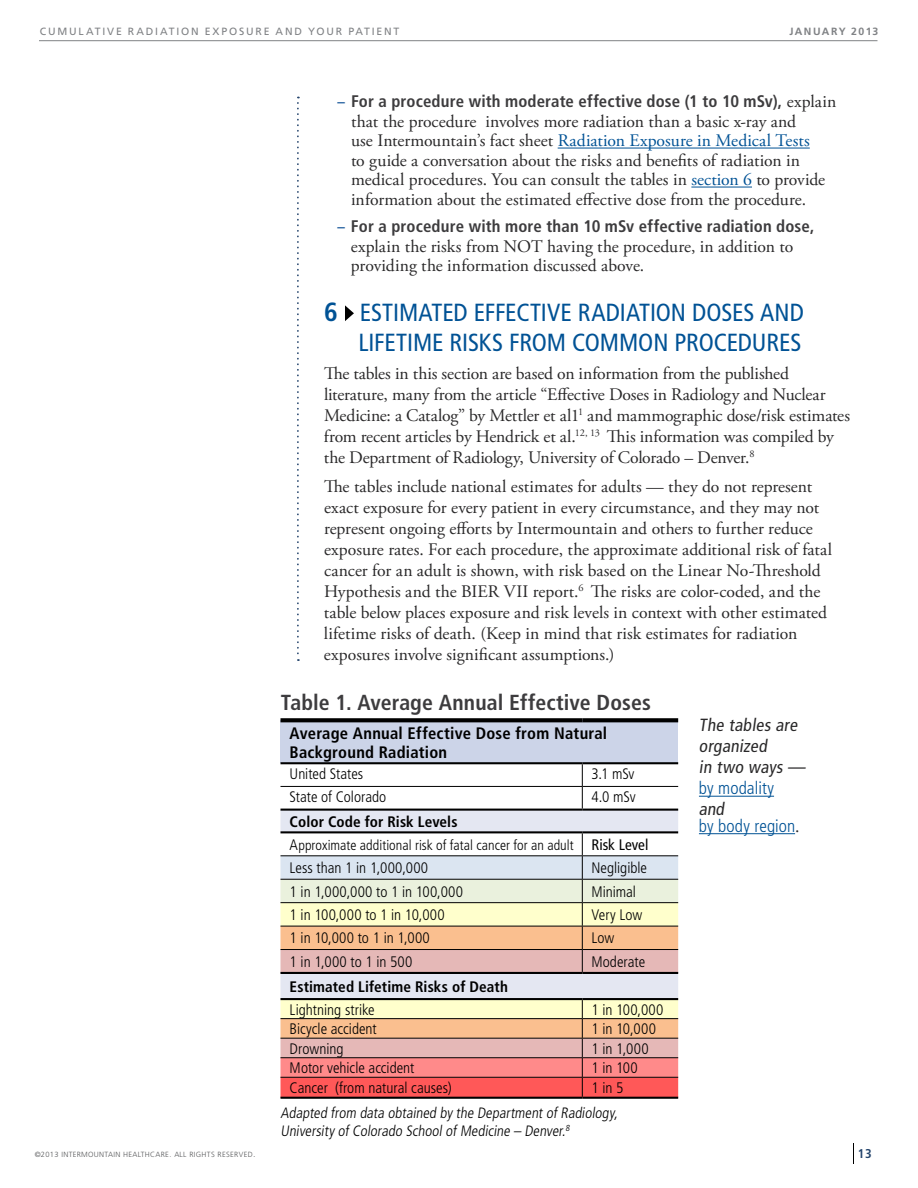
<style>
.page{position:relative;width:918px;height:1188px;background:#fff}
.page>*{position:absolute;margin:0;border:0;box-sizing:border-box;transform-origin:0 0}
.t1{font:condensed 24.75px/30px "Frutiger LT Std";letter-spacing:-.005em;color:#005295;text-align:right}
.t2{font:700 condensed 21.75px "Frutiger LT Std";letter-spacing:.005em;color:#3d3c3e}
.t3{font:17.7px/21px "Adobe Garamond Pro";color:#292829}
.t4{font:condensed 17.7px/21px "Frutiger LT Std";color:#292829}
.t5{font:300 condensed 17.7px/16.5px "Frutiger LT Std";letter-spacing:.005em;color:#005295}
.t6{font:700 condensed 16.8px "Frutiger LT Std";letter-spacing:.01em;color:#3d3c3e}
.t7{font:700 condensed 16.65px/18.8px "Frutiger LT Std";letter-spacing:.015em;color:#000}
.t8{font:300 condensed 15.15px "Frutiger LT Std";color:#000}
.t9{font:700 condensed 15.15px "Frutiger LT Std";letter-spacing:.01em;color:#000}
.t10{font:300 condensed 15px/18px "Frutiger LT Std";color:#000}
.t11{font:300 condensed 14.1px "Frutiger LT Std";letter-spacing:.005em;color:#000}
.t12{font:700 condensed 12.75px "Frutiger LT Std";color:#24446c}
.t13{font:10.5px "Frutiger LT Std";letter-spacing:.175em;color:#808285}
.t14{font:700 10.5px "Frutiger LT Std";letter-spacing:.13em;color:#808285}
.t15{font:300 7.5px "Frutiger LT Std";letter-spacing:.04em;color:#58595b}
.s1{font-size:15px;color:#2f68a4}
.s2{font-family:"Adobe Garamond Pro";font-weight:400;font-stretch:normal;font-size:17.7px;color:#292829}
.s3{color:#005295}
.s4{font-weight:700;font-size:26.25px}
.s5{font-size:15.15px}
.s6{font-weight:400;font-size:15.15px}
.s7{font-weight:400;color:#292829}
.s8{font-family:"Adobe Garamond Pro";font-weight:400;font-stretch:normal;color:#292829}
.s9{font-size:9px}
</style>
<div class="page">
<hr style="left:39px;top:40px;width:839px;height:1px;background:#808285">
<svg style="left:853px;top:1144px;width:1px;height:20px"></svg>
<svg style="left:297px;top:97px;width:2px;height:564px"></svg>
<hr style="left:558px;top:148px;width:252px;height:1px;background:#005295">
<hr style="left:691px;top:187px;width:61px;height:1px;background:#005295">
<svg style="left:345px;top:305px;width:9px;height:16px"></svg>
<div style="left:280px;top:720px;width:398px;height:43px;background:#ccd4e8"></div>
<div style="left:280px;top:811px;width:398px;height:20px;background:#e4e7f2"></div>
<hr style="left:280px;top:762px;width:302px;height:2px;background:#000">
<hr style="left:582px;top:762px;width:96px;height:2px;background:#000">
<hr style="left:582px;top:809px;width:96px;height:2px;background:#000">
<hr style="left:280px;top:809px;width:302px;height:2px;background:#000">
<hr style="left:280px;top:831px;width:302px;height:2px;background:#000">
<hr style="left:582px;top:831px;width:96px;height:2px;background:#000">
<svg style="left:280px;top:718px;width:302px;height:4px"></svg>
<svg style="left:582px;top:718px;width:96px;height:4px"></svg>
<hr style="left:280px;top:1097px;width:302px;height:2px;background:#000">
<hr style="left:582px;top:1097px;width:96px;height:2px;background:#000">
<hr style="left:280px;top:786px;width:302px;height:1px;background:#000">
<hr style="left:582px;top:786px;width:96px;height:1px;background:#000">
<svg style="left:582px;top:764px;width:1px;height:45px"></svg>
<svg style="left:280px;top:833px;width:398px;height:265px;background:#e3c1b2"></svg>
<hr style="left:699px;top:796px;width:75px;height:1px;background:#005295">
<hr style="left:699px;top:833px;width:96px;height:1px;background:#005295">
<p class="t13" style="left:40px;top:25px;width:361px">CUMULATIVE RADIATION EXPOSURE AND YOUR PATIENT</p>
<p class="t14" style="left:789px;top:25px;width:91px">JANUARY 2013</p>
<p class="t6" style="left:338px;top:91px;width:500px"><span class="s1">–</span> For a procedure with moderate effective dose (1 to 10 mSv), <span class="s2">explain</span></p>
<p class="t3" style="left:351px;top:112px;width:476px;line-height:19.5px">that the procedure involves more radiation than a basic x-ray and<br>use Intermountain’s fact sheet <span class="s3">Radiation Exposure in Medical Tests </span>to guide a conversation about the risks and benefits of radiation in medical procedures. You can consult the tables in <span class="s3">section 6</span> to provide information about the estimated effective dose from the procedure.</p>
<p class="t6" style="left:337px;top:217px;width:478px"><span class="s1">–</span> For a procedure with more than 10 mSv effective radiation dose,</p>
<p class="t3" style="left:351px;top:237px;width:444px;line-height:19.5px">explain the risks from NOT having the procedure, in addition to providing the information discussed above.</p>
<h1 class="t1" style="left:324px;top:298px;width:482px"><span class="s4">6</span> ESTIMATED EFFECTIVE RADIATION DOSES AND<br>LIFETIME RISKS FROM COMMON PROCEDURES</h1>
<p class="t3" style="left:324px;top:363px;width:528px">The tables in this section are based on information from the published literature, many from the article “Effective Doses in Radiology and Nuclear Medicine: a Catalog” by Mettler et al1<sup>1</sup> and mammographic dose/risk estimates from recent articles by Hendrick et al.<sup>12,</sup> <sup>13</sup> This information was compiled by the Department of Radiology, University of Colorado – Denver.<sup>8</sup></p>
<p class="t3" style="left:324px;top:477px;width:510px">The tables include national estimates for adults — they do not represent exact exposure for every patient in every circumstance, and they may not represent ongoing efforts by Intermountain and others to further reduce exposure rates. For each procedure, the approximate additional risk of fatal cancer for an adult is shown, with risk based on the Linear No-Threshold Hypothesis and the BIER VII report.<sup>6</sup> The risks are color-coded, and the table below places exposure and risk levels in context with other estimated lifetime risks of death. (Keep in mind that risk estimates for radiation exposures involve significant assumptions.)</p>
<p class="t2" style="left:281px;top:690px;width:371px">Table 1. Average Annual Effective Doses</p>
<p class="t7" style="left:290px;top:724px;width:319px">Average Annual Effective Dose from Natural<br>Background Radiation</p>
<p class="t8" style="left:290px;top:765px;width:75px">United States</p>
<p class="t8" style="left:591px;top:765px;width:45px">3.1 mSv</p>
<p class="t8" style="left:290px;top:788px;width:98px">State of Colorado</p>
<p class="t8" style="left:591px;top:788px;width:46px">4.0 mSv</p>
<p class="t9" style="left:290px;top:812px;width:169px">Color Code for Risk Levels</p>
<p class="t11" style="left:290px;top:837px;width:360px"><span class="s5">A</span>pproximate additional risk of fatal cancer for an adult <span class="s6">RISK LEVEL</span></p>
<p class="t8" style="left:290px;top:859px;width:140px">Less than 1 in 1,000,000</p>
<p class="t8" style="left:591px;top:859px;width:57px">Negligible</p>
<p class="t8" style="left:290px;top:883px;width:175px">1 in 1,000,000 to 1 in 100,000</p>
<p class="t8" style="left:591px;top:883px;width:46px">Minimal</p>
<p class="t8" style="left:290px;top:906px;width:157px">1 in 100,000 to 1 in 10,000</p>
<p class="t8" style="left:591px;top:906px;width:52px">Very Low</p>
<p class="t8" style="left:290px;top:930px;width:142px">1 in 10,000 to 1 in 1,000</p>
<p class="t8" style="left:591px;top:930px;width:24px">Low</p>
<p class="t8" style="left:290px;top:953px;width:124px">1 in 1,000 to 1 in 500</p>
<p class="t8" style="left:591px;top:953px;width:55px">Moderate</p>
<p class="t9" style="left:290px;top:977px;width:220px">Estimated Lifetime Risks of Death</p>
<p class="t8" style="left:290px;top:1001px;width:87px">Lightning strike</p>
<p class="t8" style="left:591px;top:1001px;width:74px">1 in 100,000</p>
<p class="t8" style="left:290px;top:1020px;width:89px">Bicycle accident</p>
<p class="t8" style="left:591px;top:1020px;width:66px">1 in 10,000</p>
<p class="t8" style="left:290px;top:1040px;width:56px">Drowning</p>
<p class="t8" style="left:591px;top:1040px;width:59px">1 in 1,000</p>
<p class="t8" style="left:290px;top:1059px;width:126px">Motor vehicle accident</p>
<p class="t8" style="left:591px;top:1059px;width:48px">1 in 100</p>
<p class="t8" style="left:290px;top:1079px;width:164px">Cancer (from natural causes)</p>
<p class="t8" style="left:591px;top:1079px;width:34px">1 in 5</p>
<p class="t10" style="left:280px;top:1104px;width:341px">Adapted from data obtained by the Department of Radiology,<br>University of Colorado School of Medicine – Denver.<sup>8</sup></p>
<p class="t4" style="left:699px;top:715px;width:111px">THE TABLES ARE<br>ORGANIZED<br>IN TWO WAYS —</p>
<p class="t5" style="left:699px;top:780px;width:77px">by modality</p>
<p class="t5" style="left:699px;top:801px;width:102px"><span class="s7">AND<br></span>by body region<span class="s8">.</span></p>
<p class="t15" style="left:35px;top:1150px;width:222px">©2013 INTERMOUNTAIN HEALTHCARE. ALL RIGHTS RESERVED<span class="s9">.</span></p>
<p class="t12" style="left:858px;top:1146px;width:15px">13</p>
</div>
